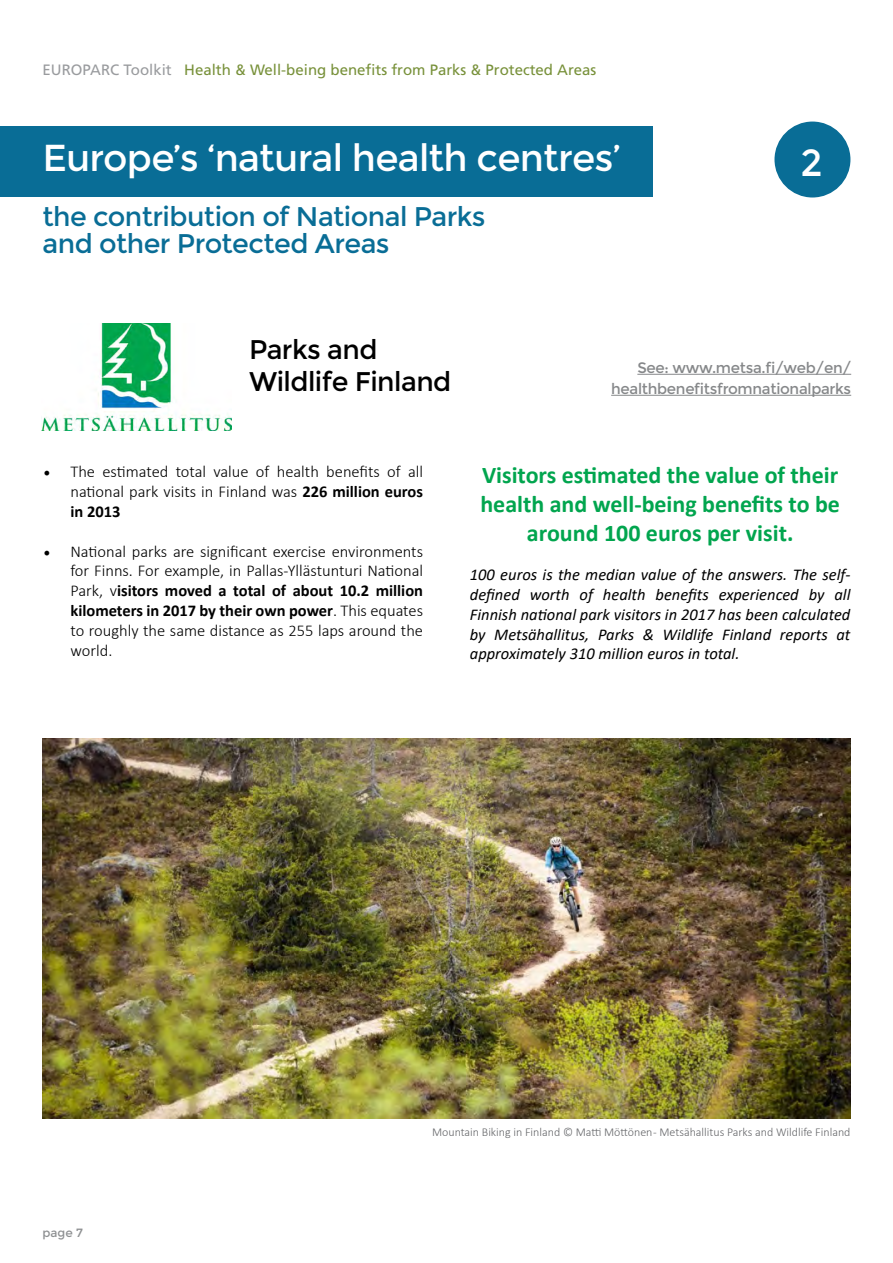
<style>
.page{position:relative;width:893px;height:1263px;background:#fff}
.page>*{position:absolute;margin:0;border:0;box-sizing:border-box;transform-origin:0 0}
.t1{font:37.5px "Montserrat";letter-spacing:-.02em;color:#fff}
.t2{font:27px/27px "Montserrat";letter-spacing:-.02em;color:#096d96}
.t3{font:27px/31.5px "Montserrat";letter-spacing:-.02em;color:#000}
.t4{font:700 24px/28.8px "Calibri";color:#01a54e;text-align:center}
.t5{font:300 16.5px/19.8px "Calibri";color:#000;text-align:justify}
.t6{font:italic 16.5px/19.8px "Calibri";color:#000;text-align:justify}
.t7{font:15px "Frutiger LT Std";color:#78913a}
.t8{font:15px/21px "Montserrat";letter-spacing:-.02em;color:#86888a;text-align:right}
.t9{font:300 12px "Calibri";color:#656669}
.t10{font:12px "Montserrat";color:#8e9092}
.s1{color:#999b9e}
.s2{font-family:"Minion Pro";font-weight:400;font-size:18px}
.s3{font-weight:700}
</style>
<div class="page">
<div style="left:0;top:126px;width:653px;height:70px;background:#096d96"></div>
<div style="left:774px;top:122px;width:76px;height:75px;background:#096d96;border-radius:50%"></div>
<img style="left:42px;top:323px;width:189px;height:108px">
<img style="left:43px;top:738px;width:807px;height:381px">
<hr style="left:637px;top:374px;width:214px;height:1px;background:#86888a">
<hr style="left:611px;top:395px;width:240px;height:1px;background:#86888a">
<p class="t7" style="left:43px;top:61px;width:555px"><span class="s1">EUROPARC Toolkit</span> Health &amp; Well-being benefits from Parks &amp; Protected Areas</p>
<h1 class="t1" style="left:43px;top:136px;width:580px">Europe’s ‘natural health centres’</h1>
<h1 class="t1" style="left:801px;top:141px;width:24px">2</h1>
<h2 class="t2" style="left:43px;top:203px;width:445px">the contribution of National Parks and other Protected Areas</h2>
<h2 class="t3" style="left:249px;top:334px;width:204px">Parks and<br>Wildlife Finland</h2>
<p class="t8" style="left:611px;top:357px;width:242px">See: www.metsa.fi/web/en/ healthbenefitsfromnationalparks</p>
<p class="t5" style="left:70px;top:462px;width:354px;text-indent:-27px"><span class="s2">•</span> The estimated total value of health benefits of all national park visits in Finland was <span class="s3">226 million euros in 2013</span></p>
<p class="t5" style="left:70px;top:541px;width:354px;text-indent:-27px"><span class="s2">•</span> National parks are significant exercise environments for Finns. For example, in Pallas-Yllästunturi National Park, v<span class="s3">isitors moved a total of about 10.2 million kilometers in 2017 by their own power</span>. This equates to roughly the same distance as 255 laps around the world.</p>
<h3 class="t4" style="left:480px;top:460px;width:361px">Visitors estimated the value of their health and well-being benefits to be around 100 euros per visit.</h3>
<p class="t6" style="left:470px;top:564px;width:382px">100 euros is the median value of the answers. The self&shy;defined worth of health benefits experienced by all Finnish national park visitors in 2017 has been calculated by Metsähallitus, Parks &amp; Wildlife Finland reports at approximately 310 million euros in total.</p>
<p class="t10" style="left:43px;top:1226px;width:42px">page 7</p>
<p class="t9" style="left:432px;top:1125px;width:420px">Mountain Biking in Finland © Matti Möttönen - Metsähallitus Parks and Wildlife Finland</p>
</div>
